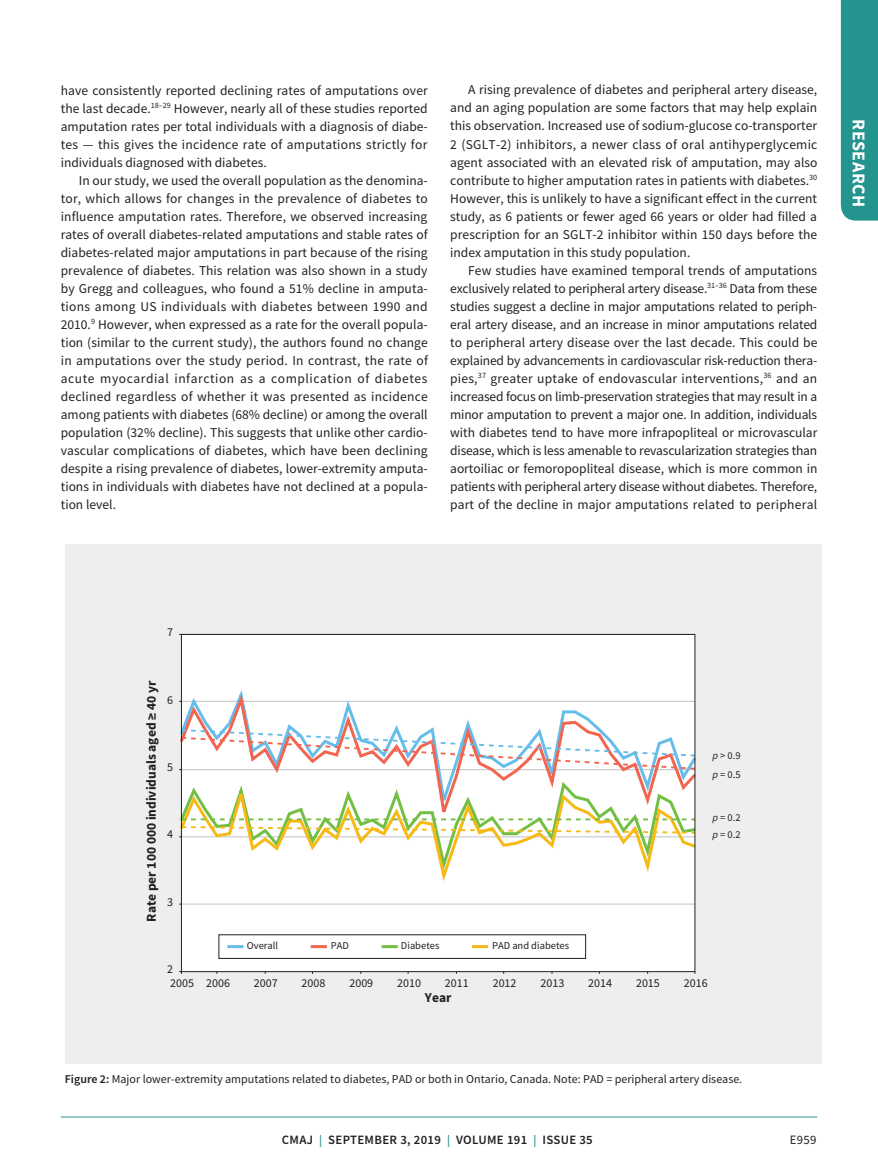
<style>
.page{position:relative;width:878px;height:1175px;background:#fff}
.page>*{position:absolute;margin:0;border:0;box-sizing:border-box;transform-origin:0 0}
.t1{font:700 18px "Source Sans Pro";letter-spacing:.025em;color:#fff}
.t2{font:13.5px/18px "Source Sans Pro";color:#231f20;text-align:justify}
.t3{font:700 13.5px "Source Sans Pro";color:#231f20}
.t4{font:600 12.75px "Source Sans Pro";letter-spacing:.025em;color:#231f20}
.t5{font:12.75px "Source Sans Pro";color:#231f20}
.t6{font:12px "Source Sans Pro";color:#231f20}
.t7{font:10.5px/18.8px "Source Sans Pro";color:#231f20}
.s1{font-style:italic}
.s2{font-weight:600}
.s3{font-size:12px;color:#24948e}
</style>
<div class="page">
<div style="left:840px;top:0;width:38px;height:220px;background:#24948e"></div>
<hr style="left:61px;top:1116px;width:756px;height:1px;background:#24948e">
<div style="left:65px;top:544px;width:756px;height:520px;background:#eeeeef"></div>
<div style="left:181px;top:634px;width:514px;height:337px;background:#fff"></div>
<hr style="left:181px;top:903px;width:514px;height:1px;background:#c7c8ca">
<svg style="left:179px;top:689px;width:517px;height:89px"></svg>
<svg style="left:180px;top:778px;width:516px;height:4px"></svg>
<svg style="left:179px;top:782px;width:517px;height:105px"></svg>
<svg style="left:179px;top:728px;width:517px;height:42px"></svg>
<svg style="left:179px;top:818px;width:517px;height:19px"></svg>
<hr style="left:227px;top:945px;width:16px;height:3px;background:#67bdea">
<hr style="left:311px;top:945px;width:16px;height:3px;background:#f26551">
<hr style="left:381px;top:945px;width:17px;height:3px;background:#73bf43">
<hr style="left:472px;top:945px;width:16px;height:3px;background:#f6ba17">
<p class="t2" style="left:61px;top:81px;width:368px">have consistently reported declining rates of amputations over the last decade.<sup>18–29</sup> However, nearly all of these studies reported amputation rates per total individuals with a diagnosis of diabe&shy;tes — this gives the incidence rate of amputations strictly for individuals diagnosed with diabetes.</p>
<p class="t2" style="left:61px;top:171px;width:369px;text-indent:18px">In our study, we used the overall population as the denomina&shy;tor, which allows for changes in the prevalence of diabetes to influence amputation rates. Therefore, we observed increasing rates of overall diabetes-related amputations and stable rates of diabetes-related major amputations in part because of the rising prevalence of diabetes. This relation was also shown in a study by Gregg and colleagues, who found a 51% decline in amputa&shy;tions among US individuals with diabetes between 1990 and 2010.<sup>9</sup> However, when expressed as a rate for the overall popula&shy;tion (similar to the current study), the authors found no change in amputations over the study period. In contrast, the rate of acute myocardial infarction as a complication of diabetes declined regardless of whether it was presented as incidence among patients with diabetes (68% decline) or among the overall population (32% decline). This suggests that unlike other cardio&shy;vascular complications of diabetes, which have been declining despite a rising prevalence of diabetes, lower-extremity amputa&shy;tions in individuals with diabetes have not declined at a popula&shy;tion level.</p>
<p class="t2" style="left:450px;top:81px;width:369px;text-indent:18px">A rising prevalence of diabetes and peripheral artery disease, and an aging population are some factors that may help explain this observation. Increased use of sodium-glucose co-transporter 2 (SGLT-2) inhibitors, a newer class of oral antihyperglycemic agent associated with an elevated risk of amputation, may also contribute to higher amputation rates in patients with diabetes.<sup>30<br></sup>However, this is unlikely to have a significant effect in the current study, as 6 patients or fewer aged 66 years or older had filled a prescription for an SGLT-2 inhibitor within 150 days before the index amputation in this study population.</p>
<p class="t2" style="left:450px;top:261px;width:369px;text-indent:18px">Few studies have examined temporal trends of amputations exclusively related to peripheral artery disease.<sup>31–36</sup> Data from these studies suggest a decline in major amputations related to periph&shy;eral artery disease, and an increase in minor amputations related to peripheral artery disease over the last decade. This could be explained by advancements in cardiovascular risk-reduction thera&shy;pies,<sup>37</sup> greater uptake of endovascular interventions,<sup>36</sup> and an increased focus on limb-preservation strategies that may result in a minor amputation to prevent a major one. In addition, individuals with diabetes tend to have more infrapopliteal or microvascular disease, which is less amenable to revascularization strategies than aortoiliac or femoropopliteal disease, which is more common in patients with peripheral artery disease without diabetes. Therefore, part of the decline in major amputations related to peripheral</p>
<h1 class="t1" style="left:871px;top:119px;width:89px;rotate:90deg">RESEARCH</h1>
<p class="t6" style="left:167px;top:624px;width:7px">7</p>
<p class="t3" style="left:142px;top:921px;width:242px;rotate:-90deg">Rate per 100 000 individuals aged ≥ 40 yr</p>
<p class="t6" style="left:167px;top:692px;width:7px">6</p>
<p class="t6" style="left:167px;top:759px;width:7px">5</p>
<p class="t6" style="left:167px;top:826px;width:7px">4</p>
<p class="t6" style="left:167px;top:894px;width:7px">3</p>
<p class="t6" style="left:167px;top:961px;width:7px">2</p>
<p class="t7" style="left:247px;top:936px;width:33px">Overall</p>
<p class="t7" style="left:331px;top:936px;width:20px">PAD</p>
<p class="t7" style="left:401px;top:936px;width:40px">Diabetes</p>
<p class="t7" style="left:492px;top:936px;width:79px">PAD and diabetes</p>
<p class="t7" style="left:712px;top:746px;width:30px"><span class="s1">p</span> &gt; 0.9 <span class="s1">p</span> = 0.5</p>
<p class="t7" style="left:712px;top:809px;width:30px;line-height:16.8px"><span class="s1">p</span> = 0.2 <span class="s1">p</span> = 0.2</p>
<p class="t6" style="left:170px;top:975px;width:61px">2005 2006</p>
<p class="t6" style="left:254px;top:975px;width:25px">2007</p>
<p class="t6" style="left:301px;top:975px;width:25px">2008</p>
<p class="t6" style="left:349px;top:975px;width:25px">2009</p>
<p class="t6" style="left:397px;top:975px;width:25px">2010</p>
<p class="t6" style="left:445px;top:975px;width:25px">2011</p>
<p class="t6" style="left:492px;top:975px;width:25px">2012</p>
<p class="t6" style="left:540px;top:975px;width:25px">2013</p>
<p class="t6" style="left:588px;top:975px;width:25px">2014</p>
<p class="t6" style="left:636px;top:975px;width:25px">2015</p>
<p class="t6" style="left:683px;top:975px;width:25px">2016</p>
<p class="t3" style="left:425px;top:988px;width:28px">Year</p>
<p class="t6" style="left:65px;top:1071px;width:679px"><span class="s2">Figure 2:</span> Major lower-extremity amputations related to diabetes, PAD or both in Ontario, Canada. Note: PAD = peripheral artery disease.</p>
<p class="t4" style="left:282px;top:1131px;width:312px">CMAJ <span class="s3">|</span> SEPTEMBER 3, 2019 <span class="s3">|</span> VOLUME 191 <span class="s3">|</span> ISSUE 35</p>
<p class="t5" style="left:789px;top:1132px;width:28px">E959</p>
</div>
